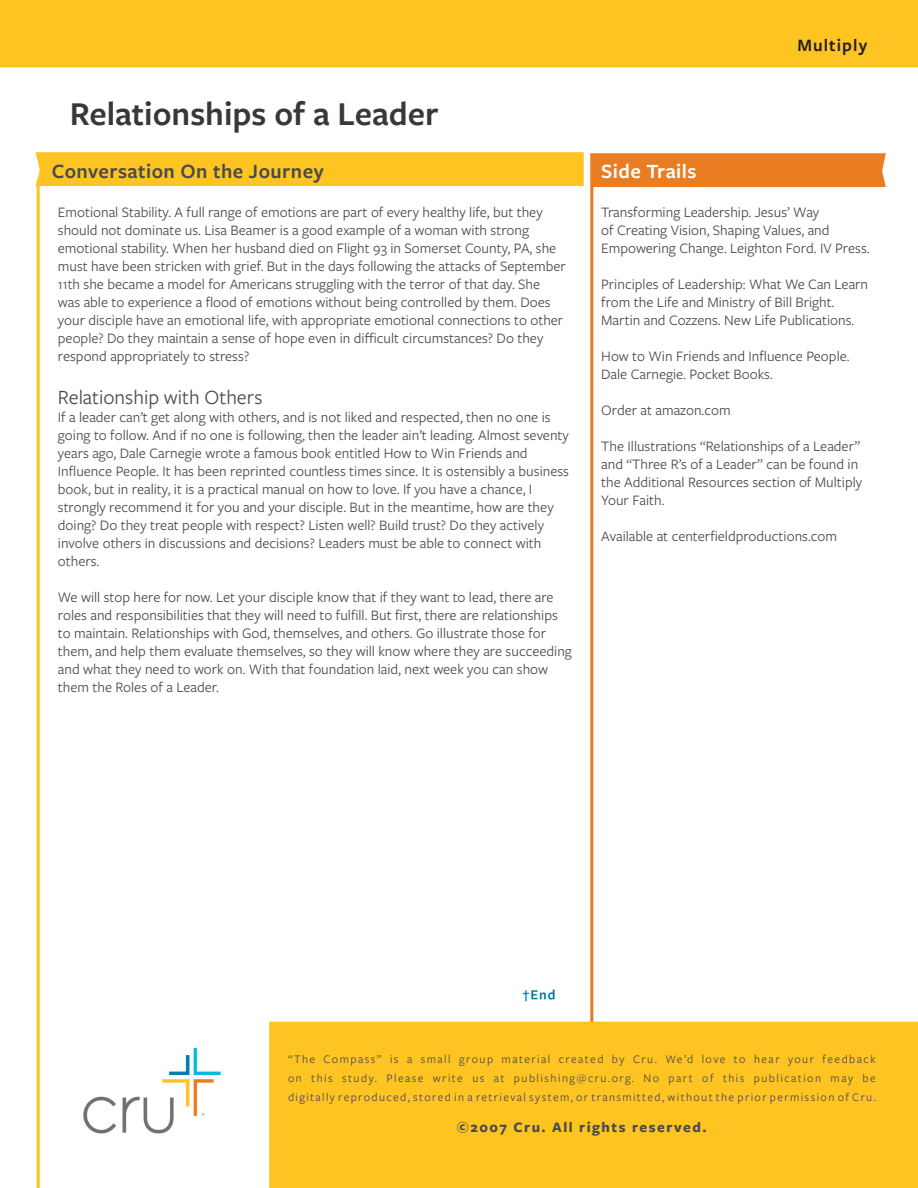
<style>
.page{position:relative;width:918px;height:1188px;background:#fff}
.page>*{position:absolute;margin:0;border:0;box-sizing:border-box;transform-origin:0 0}
.t1{font:600 34.65px "Freight Sans Pro";color:#383839}
.t2{font:600 21px "Freight Sans Pro";letter-spacing:.02em;color:#494a4b}
.t3{font:21px "Freight Sans Pro";color:#494a4b}
.t4{font:600 21px "Freight Sans Pro";letter-spacing:.02em;color:#fff}
.t5{font:600 18px "Freight Sans Pro";letter-spacing:.06em;color:#231f20}
.t6{font:15px/18px "Freight Sans Pro";color:#494a4b}
.t7{font:700 15px "Freight Sans Pro";letter-spacing:.1em;color:#494a4b}
.t8{font:12px/19.2px "Freight Sans Pro";letter-spacing:.12em;color:#494a4b}
</style>
<div class="page">
<img style="left:0;top:0;width:918px;height:1188px">
<p class="t1" style="left:70px;top:90px;width:370px">Relationships of a Leader</p>
<p class="t2" style="left:52px;top:157px;width:273px">Conversation On the Journey</p>
<p class="t4" style="left:601px;top:157px;width:97px">Side Trails</p>
<p class="t5" style="left:797px;top:33px;width:71px">Multiply</p>
<p class="t6" style="left:58px;top:202px;width:509px">Emotional Stability. A full range of emotions are part of every healthy life, but they should not dominate us. Lisa Beamer is a good example of a woman with strong emotional stability. When her husband died on Flight 93 in Somerset County, PA, she must have been stricken with grief. But in the days following the attacks of September 11th she became a model for Americans struggling with the terror of that day. She was able to experience a flood of emotions without being controlled by them. Does your disciple have an emotional life, with appropriate emotional connections to other people? Do they maintain a sense of hope even in difficult circumstances? Do they respond appropriately to stress?</p>
<p class="t3" style="left:58px;top:383px;width:206px">Relationship with Others</p>
<p class="t6" style="left:58px;top:408px;width:513px">If a leader can’t get along with others, and is not liked and respected, then no one is going to follow. And if no one is following, then the leader ain’t leading. Almost seventy years ago, Dale Carnegie wrote a famous book entitled How to Win Friends and Influence People. It has been reprinted countless times since. It is ostensibly a business book, but in reality, it is a practical manual on how to love. If you have a chance, I strongly recommend it for you and your disciple. But in the meantime, how are they doing? Do they treat people with respect? Listen well? Build trust? Do they actively involve others in discussions and decisions? Leaders must be able to connect with others.</p>
<p class="t6" style="left:58px;top:588px;width:516px">We will stop here for now. Let your disciple know that if they want to lead, there are roles and responsibilities that they will need to fulfill. But first, there are relationships to maintain. Relationships with God, themselves, and others. Go illustrate those for them, and help them evaluate themselves, so they will know where they are succeeding and what they need to work on. With that foundation laid, next week you can show them the Roles of a Leader.</p>
<p class="t6" style="left:601px;top:202px;width:270px">Transforming Leadership. Jesus’ Way<br>of Creating Vision, Shaping Values, and<br>Empowering Change. Leighton Ford. IV Press.</p>
<p class="t6" style="left:601px;top:274px;width:268px">Principles of Leadership: What We Can Learn from the Life and Ministry of Bill Bright.<br>Martin and Cozzens. New Life Publications.</p>
<p class="t6" style="left:601px;top:346px;width:250px">How to Win Friends and Influence People.<br>Dale Carnegie. Pocket Books.</p>
<p class="t6" style="left:601px;top:400px;width:131px">Order at amazon.com</p>
<p class="t6" style="left:601px;top:436px;width:262px">The Illustrations “Relationships of a Leader” and “Three R’s of a Leader” can be found in the Additional Resources section of Multiply Your Faith.</p>
<p class="t6" style="left:601px;top:526px;width:237px">Available at centerfieldproductions.com</p>
<p class="t8" style="left:288px;top:1049px;width:589px">“The Compass” is a small group material created by Cru. We’d love to hear your feedback on this study. Please write us at publishing@cru.org. No part of this publication may be</p>
<p class="t8" style="left:288px;top:1087px;width:589px">digitally reproduced, stored in a retrieval system, or transmitted, without the prior permission of Cru.</p>
<p class="t7" style="left:457px;top:1117px;width:251px">©2007 Cru. All rights reserved.</p>
</div>
